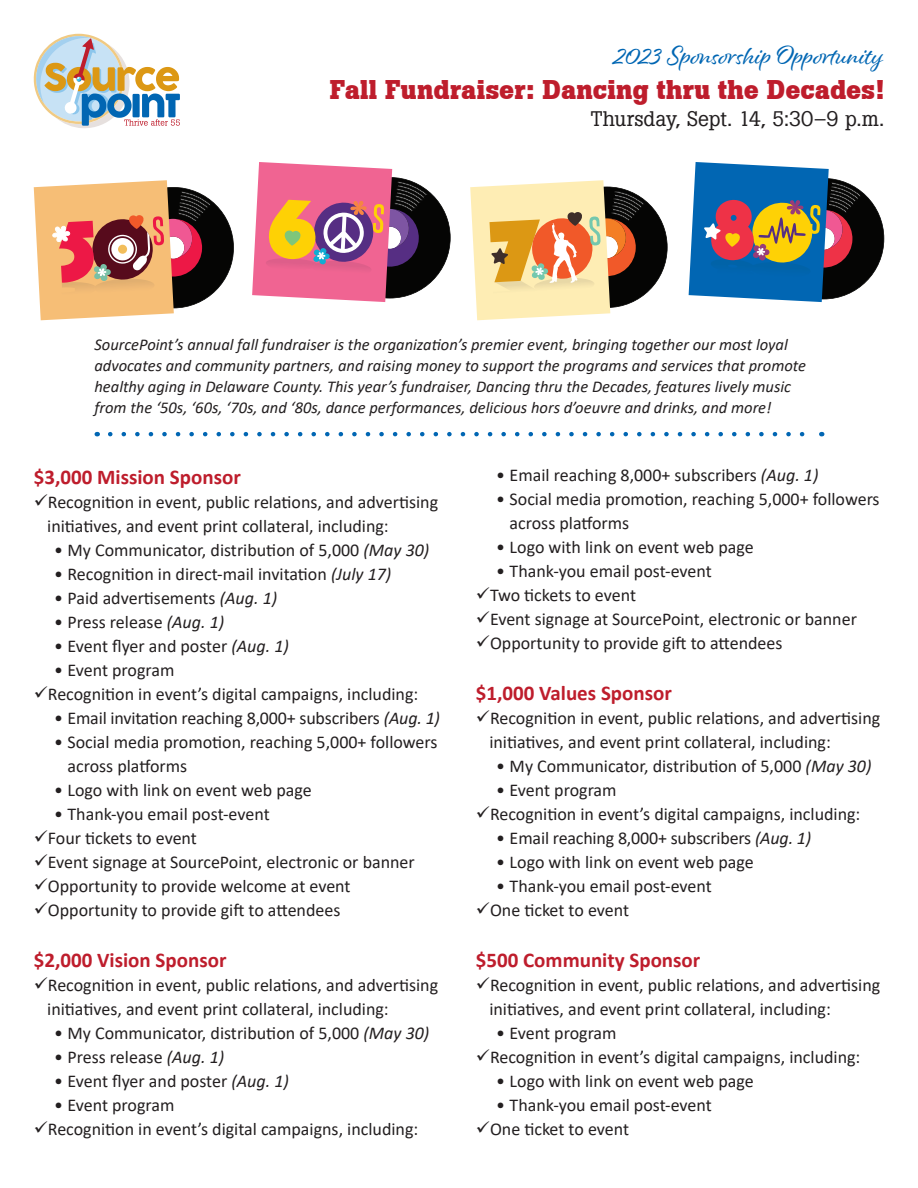
<style>
.page{position:relative;width:918px;height:1188px;background:#fff}
.page>*{position:absolute;margin:0;border:0;box-sizing:border-box;transform-origin:0 0}
.t1{font:700 27px "Boton";letter-spacing:.01em;color:#be1d2c}
.t2{font:27px "Alisha";color:#0166b3}
.t3{font:700 21px "Calibri";color:#be1d2c}
.t4{font:21px "Boton";letter-spacing:-.005em;color:#231f20}
.t5{font:18px/24px "Calibri";color:#231f20}
.t6{font:italic 16.5px/21px "Calibri";color:#231f20}
.s1{font-style:italic}
</style>
<div class="page">
<svg style="left:252px;top:162px;width:199px;height:140px"></svg>
<svg style="left:34px;top:180px;width:200px;height:140px"></svg>
<svg style="left:470px;top:180px;width:198px;height:140px"></svg>
<svg style="left:689px;top:162px;width:195px;height:140px;background:#5d7287"></svg>
<svg style="left:34px;top:34px;width:146px;height:94px"></svg>
<svg style="left:110px;top:432px;width:695px;height:4px"></svg>
<p class="t2" style="left:615px;top:39px;width:271px">2023 Sponsorship Opportunity</p>
<p class="t1" style="left:330px;top:74px;width:556px">Fall Fundraiser: Dancing thru the Decades!</p>
<p class="t4" style="left:591px;top:106px;width:295px">Thursday, Sept. 14, 5:30–9 p.m.</p>
<p class="t6" style="left:94px;top:333px;width:713px">SourcePoint’s annual fall fundraiser is the organization’s premier event, bringing together our most loyal advocates and community partners, and raising money to support the programs and services that promote healthy aging in Delaware County. This year’s fundraiser, Dancing thru the Decades, features lively music from the ‘50s, ‘60s, ‘70s, and ‘80s, dance performances, delicious hors d’oeuvre and drinks, and more!</p>
<p class="t3" style="left:34px;top:462px;width:209px">$3,000 Mission Sponsor</p>
<p class="t5" style="left:47px;top:489px;width:392px;text-indent:-14px">✓Recognition in event, public relations, and advertising initiatives, and event print collateral, including:</p>
<p class="t5" style="left:54px;top:537px;width:377px">• My Communicator, distribution of 5,000 <span class="s1">(May 30)</span></p>
<p class="t5" style="left:54px;top:561px;width:339px">• Recognition in direct-mail invitation <span class="s1">(July 17)</span></p>
<p class="t5" style="left:54px;top:585px;width:225px">• Paid advertisements <span class="s1">(Aug. 1)</span></p>
<p class="t5" style="left:54px;top:609px;width:172px">• Press release <span class="s1">(Aug. 1)</span></p>
<p class="t5" style="left:54px;top:633px;width:237px">• Event flyer and poster <span class="s1">(Aug. 1)</span></p>
<p class="t5" style="left:54px;top:657px;width:122px">• Event program</p>
<p class="t5" style="left:34px;top:681px;width:386px">✓Recognition in event’s digital campaigns, including:</p>
<p class="t5" style="left:54px;top:705px;width:388px">• Email invitation reaching 8,000+ subscribers <span class="s1">(Aug. 1)</span></p>
<p class="t5" style="left:68px;top:729px;width:372px;text-indent:-14px">• Social media promotion, reaching 5,000+ followers across platforms</p>
<p class="t5" style="left:54px;top:777px;width:259px">• Logo with link on event web page</p>
<p class="t5" style="left:54px;top:801px;width:217px">• Thank-you email post-event</p>
<p class="t5" style="left:34px;top:825px;width:165px">✓Four tickets to event</p>
<p class="t5" style="left:34px;top:849px;width:383px">✓Event signage at SourcePoint, electronic or banner</p>
<p class="t5" style="left:34px;top:873px;width:318px">✓Opportunity to provide welcome at event</p>
<p class="t5" style="left:34px;top:897px;width:308px">✓Opportunity to provide gift to attendees</p>
<p class="t3" style="left:34px;top:945px;width:194px">$2,000 Vision Sponsor</p>
<p class="t5" style="left:47px;top:972px;width:392px;text-indent:-14px">✓Recognition in event, public relations, and advertising initiatives, and event print collateral, including:</p>
<p class="t5" style="left:54px;top:1020px;width:377px">• My Communicator, distribution of 5,000 <span class="s1">(May 30)</span></p>
<p class="t5" style="left:54px;top:1044px;width:172px">• Press release <span class="s1">(Aug. 1)</span></p>
<p class="t5" style="left:54px;top:1068px;width:237px">• Event flyer and poster <span class="s1">(Aug. 1)</span></p>
<p class="t5" style="left:54px;top:1092px;width:122px">• Event program</p>
<p class="t5" style="left:34px;top:1116px;width:386px">✓Recognition in event’s digital campaigns, including:</p>
<p class="t5" style="left:496px;top:463px;width:324px">• Email reaching 8,000+ subscribers <span class="s1">(Aug. 1)</span></p>
<p class="t5" style="left:510px;top:487px;width:372px;text-indent:-14px">• Social media promotion, reaching 5,000+ followers across platforms</p>
<p class="t5" style="left:496px;top:535px;width:259px">• Logo with link on event web page</p>
<p class="t5" style="left:496px;top:559px;width:217px">• Thank-you email post-event</p>
<p class="t5" style="left:476px;top:583px;width:162px">✓Two tickets to event</p>
<p class="t5" style="left:476px;top:607px;width:383px">✓Event signage at SourcePoint, electronic or banner</p>
<p class="t5" style="left:476px;top:631px;width:308px">✓Opportunity to provide gift to attendees</p>
<p class="t3" style="left:476px;top:679px;width:198px">$1,000 Values Sponsor</p>
<p class="t5" style="left:489px;top:706px;width:392px;text-indent:-14px">✓Recognition in event, public relations, and advertising initiatives, and event print collateral, including:</p>
<p class="t5" style="left:496px;top:754px;width:377px">• My Communicator, distribution of 5,000 <span class="s1">(May 30)</span></p>
<p class="t5" style="left:496px;top:778px;width:122px">• Event program</p>
<p class="t5" style="left:476px;top:802px;width:386px">✓Recognition in event’s digital campaigns, including:</p>
<p class="t5" style="left:496px;top:826px;width:317px">• Email reaching 8,000+ subscribers <span class="s1">(Aug. 1)</span></p>
<p class="t5" style="left:496px;top:850px;width:259px">• Logo with link on event web page</p>
<p class="t5" style="left:496px;top:874px;width:217px">• Thank-you email post-event</p>
<p class="t5" style="left:476px;top:898px;width:155px">✓One ticket to event</p>
<p class="t3" style="left:476px;top:946px;width:226px">$500 Community Sponsor</p>
<p class="t5" style="left:489px;top:973px;width:392px;text-indent:-14px">✓Recognition in event, public relations, and advertising initiatives, and event print collateral, including:</p>
<p class="t5" style="left:496px;top:1021px;width:122px">• Event program</p>
<p class="t5" style="left:476px;top:1045px;width:386px">✓Recognition in event’s digital campaigns, including:</p>
<p class="t5" style="left:496px;top:1069px;width:259px">• Logo with link on event web page</p>
<p class="t5" style="left:496px;top:1093px;width:217px">• Thank-you email post-event</p>
<p class="t5" style="left:476px;top:1117px;width:155px">✓One ticket to event</p>
</div>
